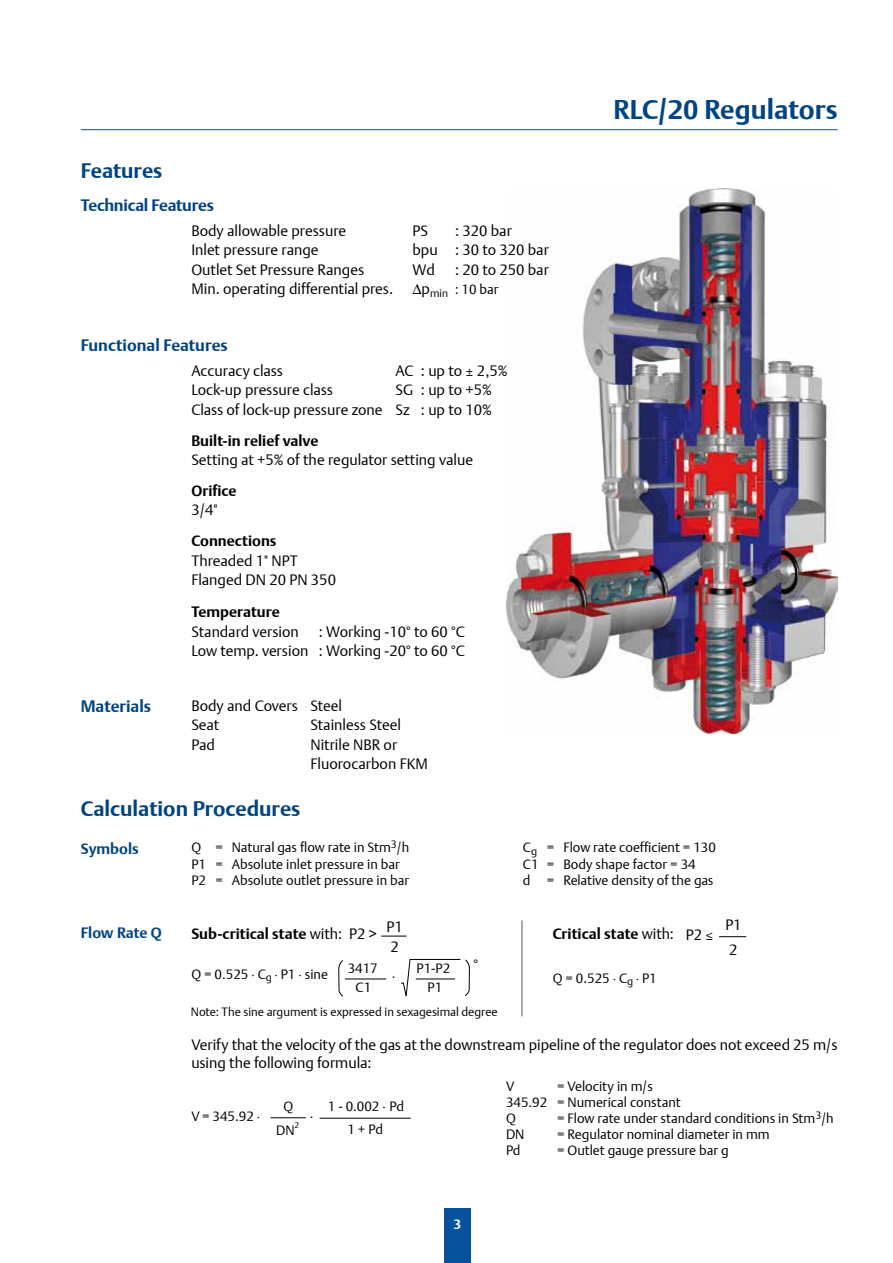
<style>
.page{position:relative;width:893px;height:1263px;background:#fff}
.page>*{position:absolute;margin:0;border:0;box-sizing:border-box;transform-origin:0 0}
.t1{font:700 27px "DTL Argo T";color:#004481}
.t2{font:700 21px "DTL Argo T";color:#004481}
.t3{font:700 16.5px "DTL Argo T";letter-spacing:-.005em;color:#004481}
.t4{font:15px/19.5px "DTL Argo T Light";color:#000}
.t5{font:700 15px "DTL Argo T";color:#000}
.t6{font:700 15px "DTL Argo T";color:#004481}
.t7{font:13.5px/16.2px "DTL Argo T Light";color:#000}
.t8{font:700 13.5px "DTL Argo T";color:#fff}
.t9{font:12px "DTL Argo T Light";color:#000}
.t10{font:8.4px "DTL Argo T Light";color:#000}
.s1{font-size:15px}
.s2{font-family:"DTL Argo T Light";font-weight:400}
</style>
<div class="page">
<div style="left:444px;top:1209px;width:26px;height:54px;background:#08519c"></div>
<hr style="left:81px;top:129px;width:757px;height:1px;background:#1b4391">
<img style="left:506px;top:189px;width:332px;height:544px">
<svg style="left:381px;top:936px;width:26px;height:1px"></svg>
<svg style="left:719px;top:936px;width:27px;height:1px"></svg>
<svg style="left:338px;top:960px;width:6px;height:37px"></svg>
<hr style="left:345px;top:978px;width:41px;height:1px;background:#000">
<svg style="left:401px;top:959px;width:69px;height:38px"></svg>
<hr style="left:270px;top:1117px;width:36px;height:1px;background:#000">
<hr style="left:320px;top:1118px;width:91px;height:1px;background:#000">
<hr style="left:522px;top:920px;width:1px;height:96px;background:#58585a">
<h2 class="t2" style="left:81px;top:158px;width:83px">Features</h2>
<p class="t3" style="left:81px;top:195px;width:135px">Technical Features</p>
<p class="t4" style="left:191px;top:220px;width:157px">Body allowable pressure</p>
<p class="t4" style="left:412px;top:220px;width:17px">PS</p>
<p class="t4" style="left:455px;top:220px;width:58px">: 320 bar</p>
<p class="t4" style="left:191px;top:240px;width:129px">Inlet pressure range</p>
<p class="t4" style="left:412px;top:240px;width:138px">bpu : 30 to 320 bar</p>
<p class="t4" style="left:191px;top:259px;width:174px">Outlet Set Pressure Ranges</p>
<p class="t4" style="left:412px;top:259px;width:24px">Wd</p>
<p class="t4" style="left:455px;top:259px;width:95px">: 20 to 250 bar</p>
<p class="t4" style="left:191px;top:279px;width:203px">Min. operating differential pres.</p>
<p class="t7" style="left:412px;top:281px;width:88px"><span class="s1">∆p</span><sub>min</sub> : 10 bar</p>
<p class="t3" style="left:81px;top:335px;width:148px">Functional Features</p>
<p class="t3" style="left:81px;top:696px;width:72px">Materials</p>
<p class="t4" style="left:191px;top:361px;width:93px">Accuracy class</p>
<p class="t4" style="left:395px;top:361px;width:114px">AC : up to ± 2,5%</p>
<p class="t4" style="left:191px;top:380px;width:143px">Lock-up pressure class</p>
<p class="t4" style="left:191px;top:380px;width:302px;text-align:right">SG : up to +5%<br>Class of lock-up pressure zone Sz : up to 10%</p>
<p class="t5" style="left:191px;top:431px;width:129px">Built-in relief valve</p>
<p class="t4" style="left:191px;top:450px;width:283px">Setting at +5% of the regulator setting value</p>
<p class="t5" style="left:191px;top:482px;width:47px">Orifice</p>
<p class="t4" style="left:191px;top:500px;width:28px">3/4"</p>
<p class="t5" style="left:191px;top:532px;width:87px">Connections</p>
<p class="t4" style="left:191px;top:550px;width:146px">Threaded 1" NPT<br>Flanged DN 20 PN 350</p>
<p class="t5" style="left:191px;top:603px;width:90px">Temperature</p>
<p class="t4" style="left:191px;top:622px;width:109px">Standard version</p>
<p class="t4" style="left:191px;top:622px;width:275px;text-align:right">: Working -10° to 60 °C<br>Low temp. version : Working -20° to 60 °C</p>
<p class="t4" style="left:191px;top:696px;width:152px">Body and Covers Steel<br>Seat</p>
<p class="t4" style="left:310px;top:715px;width:92px">Stainless Steel</p>
<p class="t4" style="left:191px;top:735px;width:25px">Pad</p>
<p class="t4" style="left:310px;top:735px;width:119px">Nitrile NBR or<br>Fluorocarbon FKM</p>
<h1 class="t1" style="left:614px;top:94px;width:226px">RLC/20 Regulators</h1>
<h2 class="t2" style="left:81px;top:795px;width:221px">Calculation Procedures</h2>
<p class="t6" style="left:81px;top:839px;width:59px">Symbols</p>
<p class="t7" style="left:191px;top:839px;width:219px">Q = Natural gas flow rate in Stm<sup>3</sup>/h<br>P1 = Absolute inlet pressure in bar<br>P2 = Absolute outlet pressure in bar</p>
<p class="t7" style="left:523px;top:839px;width:195px">C<sub>g</sub> = Flow rate coefficient = 130<br>C1 = Body shape factor = 34<br>d = Relative density of the gas</p>
<p class="t6" style="left:81px;top:924px;width:83px">Flow Rate Q</p>
<p class="t5" style="left:191px;top:925px;width:152px">Sub-critical state <span class="s2">with:</span></p>
<p class="t4" style="left:386px;top:917px;width:18px">P1<br>2</p>
<p class="t4" style="left:349px;top:924px;width:29px">P2 &gt;</p>
<p class="t7" style="left:348px;top:960px;width:32px">3417</p>
<p class="t7" style="left:191px;top:965px;width:138px">Q = 0.525 ⋅ C<sub>g</sub> ⋅ P1 ⋅ sine</p>
<p class="t7" style="left:417px;top:959px;width:35px;line-height:18.6px;text-align:center">P1-P2<br>P1</p>
<p class="t7" style="left:356px;top:979px;width:17px">C1</p>
<p class="t4" style="left:474px;top:955px;width:6px">°</p>
<p class="t9" style="left:191px;top:1005px;width:308px">Note: The sine argument is expressed in sexagesimal degree</p>
<p class="t5" style="left:553px;top:925px;width:123px">Critical state <span class="s2">with:</span></p>
<p class="t4" style="left:725px;top:913px;width:18px;line-height:24.3px">P1<br>2</p>
<p class="t4" style="left:686px;top:925px;width:29px">P2 ≤</p>
<p class="t7" style="left:553px;top:970px;width:106px">Q = 0.525 ⋅ C<sub>g</sub> ⋅ P1</p>
<p class="t4" style="left:191px;top:1035px;width:648px;line-height:18px">Verify that the velocity of the gas at the downstream pipeline of the regulator does not exceed 25 m/s using the following formula:</p>
<p class="t7" style="left:191px;top:1107px;width:70px">V = 345.92 ⋅</p>
<p class="t7" style="left:276px;top:1095px;width:20px;line-height:23.1px;text-align:center">Q<br>DN</p>
<p class="t10" style="left:295px;top:1120px;width:6px">2</p>
<p class="t7" style="left:328px;top:1095px;width:78px;line-height:22px;text-align:center">1 - 0.002 ⋅ Pd<br>1 + Pd</p>
<p class="t8" style="left:454px;top:1216px;width:9px">3</p>
<p class="t7" style="left:506px;top:1077px;width:176px;text-indent:51px">= Velocity in m/s<br>345.92 = Numerical constant<br>Q</p>
<p class="t7" style="left:506px;top:1077px;width:10px">V</p>
<p class="t7" style="left:557px;top:1110px;width:278px">= Flow rate under standard conditions in Stm<sup>3</sup>/h</p>
<p class="t7" style="left:506px;top:1126px;width:20px">DN</p>
<p class="t7" style="left:557px;top:1126px;width:214px">= Regulator nominal diameter in mm</p>
<p class="t7" style="left:506px;top:1142px;width:16px">Pd</p>
<p class="t7" style="left:557px;top:1142px;width:173px">= Outlet gauge pressure bar g</p>
</div>
